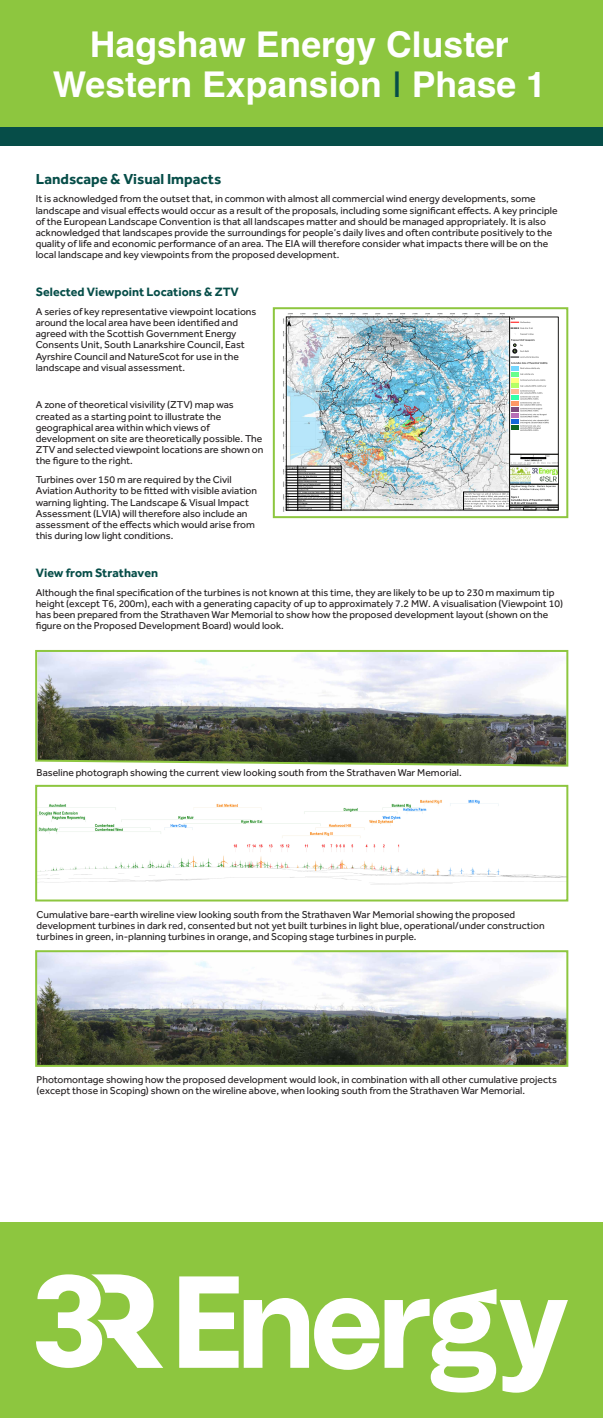
<style>
.page{position:relative;width:603px;height:1418px;background:#fff}
.page>*{position:absolute;margin:0;border:0;box-sizing:border-box;transform-origin:0 0}
.t1{font:700 35.52px/39.6px "Helvetica";color:#fff;text-align:center}
.t2{font:700 15px "Effra";color:#064d48}
.t3{font:700 12.5px "Effra";color:#064d48}
.t4{font:10.32px/11.2px "Effra";color:#231f20}
.s1{font-weight:400;color:#064d48}
</style>
<div class="page">
<div style="left:0;top:1222px;width:602px;height:195px;background:#8dc63f"></div>
<div style="left:0;top:0;width:602px;height:139px;background:#8dc63f"></div>
<div style="left:0;top:127px;width:602px;height:18px;background:#064d48"></div>
<svg style="left:36px;top:1274px;width:127px;height:93px"></svg>
<svg style="left:179px;top:1276px;width:388px;height:116px"></svg>
<img style="left:283px;top:313px;width:229px;height:199px">
<img style="left:511px;top:468px;width:19px;height:14px">
<img style="left:532px;top:469px;width:24px;height:5px">
<div style="left:509px;top:317px;width:49px;height:137px;border:1px solid #1d1d1b"></div>
<div style="left:509px;top:454px;width:49px;height:12px;border:1px solid #1d1d1b"></div>
<img style="left:286px;top:317px;width:223px;height:193px">
<div style="left:509px;top:484px;width:49px;height:21px;border:1px solid #1d1d1b"></div>
<div style="left:509px;top:466px;width:49px;height:18px;border:1px solid #1d1d1b"></div>
<img style="left:538px;top:475px;width:19px;height:8px">
<svg style="left:510px;top:318px;width:38px;height:113px"></svg>
<svg style="left:464px;top:485px;width:94px;height:25px"></svg>
<svg style="left:287px;top:467px;width:54px;height:43px"></svg>
<hr style="left:286px;top:466px;width:55px;height:1px;background:#000">
<hr style="left:286px;top:469px;width:55px;height:1px;background:#000">
<hr style="left:286px;top:472px;width:55px;height:1px;background:#000">
<hr style="left:286px;top:474px;width:55px;height:1px;background:#000">
<hr style="left:286px;top:477px;width:55px;height:1px;background:#000">
<hr style="left:286px;top:480px;width:55px;height:1px;background:#000">
<hr style="left:286px;top:483px;width:55px;height:1px;background:#000">
<hr style="left:286px;top:485px;width:55px;height:1px;background:#000">
<hr style="left:286px;top:488px;width:55px;height:1px;background:#000">
<hr style="left:286px;top:491px;width:55px;height:1px;background:#000">
<hr style="left:286px;top:493px;width:55px;height:1px;background:#000">
<hr style="left:286px;top:496px;width:55px;height:1px;background:#000">
<hr style="left:286px;top:499px;width:55px;height:1px;background:#000">
<hr style="left:286px;top:502px;width:55px;height:1px;background:#000">
<hr style="left:286px;top:504px;width:55px;height:1px;background:#000">
<hr style="left:286px;top:507px;width:55px;height:1px;background:#000">
<hr style="left:286px;top:510px;width:55px;height:1px;background:#000">
<hr style="left:286px;top:466px;width:1px;height:44px;background:#000">
<hr style="left:297px;top:466px;width:1px;height:44px;background:#000">
<hr style="left:330px;top:466px;width:1px;height:44px;background:#000">
<hr style="left:341px;top:466px;width:1px;height:44px;background:#000">
<svg style="left:510px;top:455px;width:47px;height:10px"></svg>
<div style="left:273px;top:307px;width:295px;height:211px;border:2px solid #8dc63f"></div>
<img style="left:38px;top:799px;width:527px;height:86px">
<div style="left:35px;top:784px;width:533px;height:117px;border:2px solid #8dc63f"></div>
<img style="left:38px;top:953px;width:527px;height:110px">
<div style="left:35px;top:950px;width:533px;height:116px;border:2px solid #8dc63f"></div>
<svg style="left:35px;top:650px;width:534px;height:117px"></svg>
<h1 class="t1" style="left:53px;top:29px;width:494px">Hagshaw Energy Cluster<br>Western Expansion <span class="s1">I</span> Phase 1</h1>
<h2 class="t2" style="left:36px;top:169px;width:187px">Landscape &amp; Visual Impacts</h2>
<p class="t4" style="left:36px;top:193px;width:523px">It is acknowledged from the outset that, in common with almost all commercial wind energy developments, some landscape and visual effects would occur as a result of the proposals, including some significant effects. A key principle of the European Landscape Convention is that all landscapes matter and should be managed appropriately. It is also acknowledged that landscapes provide the surroundings for people’s daily lives and often contribute positively to the quality of life and economic performance of an area. The EIA will therefore consider what impacts there will be on the local landscape and key viewpoints from the proposed development.</p>
<p class="t3" style="left:36px;top:284px;width:204px">Selected Viewpoint Locations &amp; ZTV</p>
<p class="t4" style="left:36px;top:305px;width:222px">A series of key representative viewpoint locations around the local area have been identified and agreed with the Scottish Government Energy Consents Unit, South Lanarkshire Council, East Ayrshire Council and NatureScot for use in the landscape and visual assessment.</p>
<p class="t4" style="left:36px;top:399px;width:229px">A zone of theoretical visivility (ZTV) map was created as a starting point to illustrate the geographical area within which views of development on site are theoretically possible. The ZTV and selected viewpoint locations are shown on the figure to the right.</p>
<p class="t4" style="left:36px;top:474px;width:223px">Turbines over 150 m are required by the Civil Aviation Authority to be fitted with visible aviation warning lighting. The Landscape &amp; Visual Impact Assessment (LVIA) will therefore also include an assessment of the effects which would arise from this during low light conditions.</p>
<p class="t3" style="left:36px;top:565px;width:124px">View from Strathaven</p>
<p class="t4" style="left:36px;top:586px;width:528px">Although the final specification of the turbines is not known at this time, they are likely to be up to 230 m maximum tip height (except T6, 200m), each with a generating capacity of up to approximately 7.2 MW. A visualisation (Viewpoint 10) has been prepared from the Strathaven War Memorial to show how the proposed development layout (shown on the figure on the Proposed Development Board) would look.</p>
<p class="t4" style="left:37px;top:767px;width:426px">Baseline photograph showing the current view looking south from the Strathaven War Memorial.</p>
<p class="t4" style="left:36px;top:908px;width:509px">Cumulative bare-earth wireline view looking south from the Strathaven War Memorial showing the proposed development turbines in dark red, consented but not yet built turbines in light blue, operational/under construction turbines in green, in-planning turbines in orange, and Scoping stage turbines in purple.</p>
<p class="t4" style="left:36px;top:1073px;width:521px">Photomontage showing how the proposed development would look, in combination with all other cumulative projects (except those in Scoping) shown on the wireline above, when looking south from the Strathaven War Memorial.</p>
</div>
